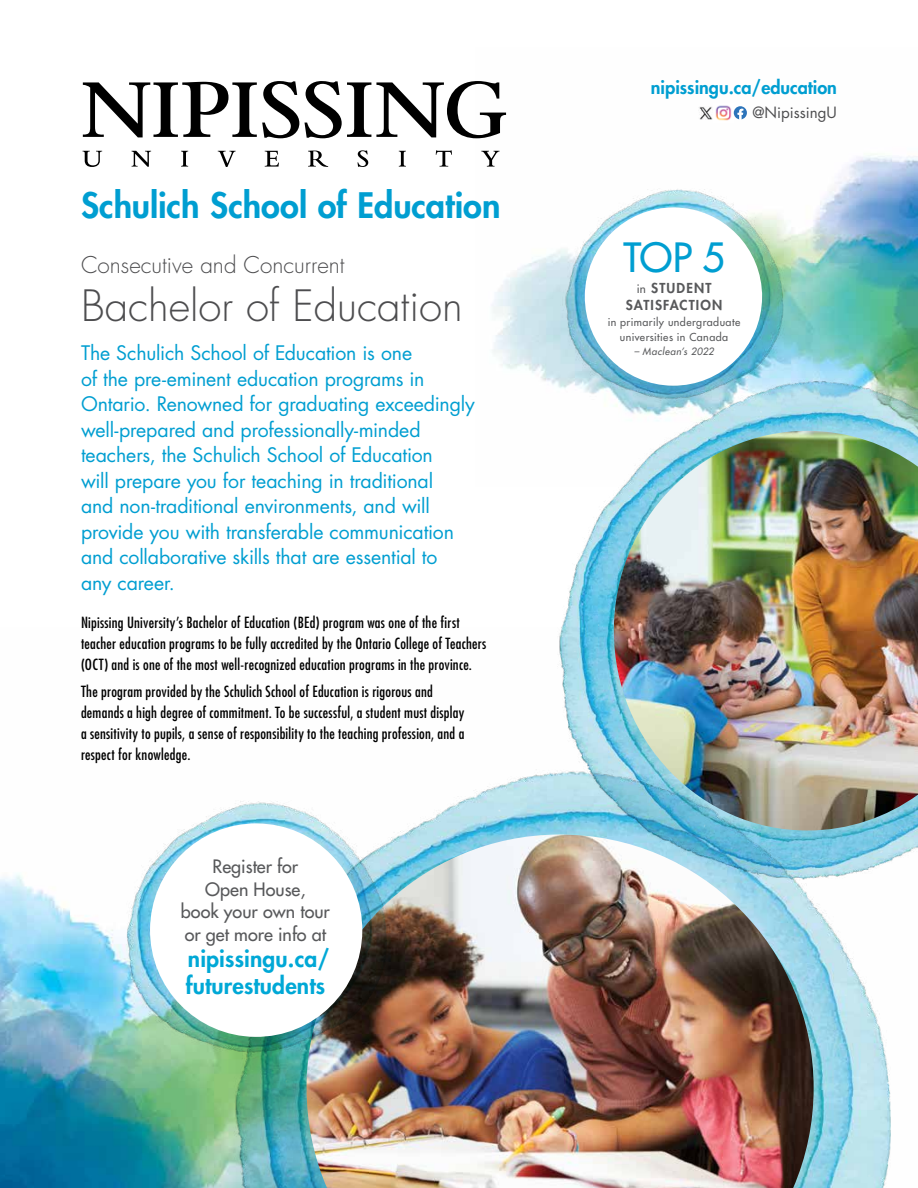
<style>
.page{position:relative;width:918px;height:1188px;background:#fff}
.page>*{position:absolute;margin:0;border:0;box-sizing:border-box;transform-origin:0 0}
.Program_Title{font:300 42px "Futura Std";color:#4d4d4f}
.Bubble_-_Top{font:500 39.3px "Futura Std";color:#009ed1}
.Intro{font:800 34.2px "Futura Std";color:#009ed1}
.Bubble_link{font:800 22.8px/26.4px "Futura Std";letter-spacing:.005em;color:#00a8d6}
.Pre_Title{font:300 22.5px "Futura Std";color:#4d4d4f}
.Intro-2{font:19.5px/25.5px "Futura Std";letter-spacing:-.01em;color:#009ed1}
.Bubble_grey_text{font:500 18px/22.5px "Futura Std";color:#58595b;text-align:center}
.top_url{font:800 18px "Futura Std";color:#009ed1}
.top_url-2{font:15.15px "Futura Std";color:#4d4d4f}
.P_Body_Copy_Small_Space_after{font:condensed 15px/21px "Futura Std";letter-spacing:.015em;color:#000}
.Bubble_-_CAPS{font:800 13.35px/17px "Futura Std";letter-spacing:.08em;color:#58595b;text-align:center}
.Bubble_-_plain{font:500 10.65px/14.2px "Futura Std";letter-spacing:.04em;color:#58595b;text-align:center}
.Bubble_-_italics{font:italic 500 9.75px "Futura Std";letter-spacing:.045em;color:#58595b}
.s1{font-weight:500;font-size:11.55px}
</style>
<div class="page">
<img style="left:0;top:874px;width:891px;height:314px">
<img style="left:476px;top:111px;width:442px;height:270px">
<img style="left:222px;top:773px;width:668px;height:415px">
<img style="left:307px;top:835px;width:507px;height:353px">
<img style="left:550px;top:355px;width:368px;height:558px">
<img style="left:614px;top:431px;width:304px;height:400px">
<svg style="left:83px;top:81px;width:216px;height:57px"></svg>
<svg style="left:305px;top:81px;width:201px;height:57px"></svg>
<svg style="left:83px;top:151px;width:19px;height:16px"></svg>
<svg style="left:132px;top:151px;width:19px;height:16px"></svg>
<svg style="left:181px;top:151px;width:7px;height:16px"></svg>
<svg style="left:218px;top:151px;width:18px;height:16px"></svg>
<svg style="left:265px;top:151px;width:14px;height:16px"></svg>
<svg style="left:308px;top:151px;width:20px;height:16px"></svg>
<svg style="left:357px;top:150px;width:11px;height:17px"></svg>
<svg style="left:399px;top:151px;width:7px;height:16px"></svg>
<svg style="left:436px;top:150px;width:16px;height:17px"></svg>
<svg style="left:481px;top:151px;width:18px;height:16px"></svg>
<img style="left:699px;top:106px;width:15px;height:13px">
<img style="left:714px;top:105px;width:19px;height:18px">
<svg style="left:734px;top:106px;width:13px;height:13px"></svg>
<img style="left:114px;top:795px;width:280px;height:269px">
<svg style="left:150px;top:823px;width:213px;height:214px"></svg>
<img style="left:555px;top:184px;width:234px;height:224px">
<div style="left:584px;top:207px;width:179px;height:179px;background:#fff;border-radius:50%"></div>
<p class="Intro" style="left:81px;top:184px;width:421px">Schulich School of Education</p>
<p class="Pre_Title" style="left:81px;top:251px;width:265px">Consecutive and Concurrent</p>
<p class="Program_Title" style="left:81px;top:280px;width:383px">Bachelor of Education</p>
<p class="Intro-2" style="left:81px;top:340px;width:395px">The Schulich School of Education is one<br>of the pre-eminent education programs in Ontario. Renowned for graduating exceedingly well-prepared and professionally-minded teachers, the Schulich School of Education<br>will prepare you for teaching in traditional<br>and non-traditional environments, and will provide you with transferable communication and collaborative skills that are essential to<br>any career.</p>
<p class="P_Body_Copy_Small_Space_after" style="left:81px;top:612px;width:407px">Nipissing University’s Bachelor of Education (BEd) program was one of the first teacher education programs to be fully accredited by the Ontario College of Teachers (OCT) and is one of the most well-recognized education programs in the province.</p>
<p class="P_Body_Copy_Small_Space_after" style="left:81px;top:681px;width:385px">The program provided by the Schulich School of Education is rigorous and demands a high degree of commitment. To be successful, a student must display a sensitivity to pupils, a sense of responsibility to the teaching profession, and a respect for knowledge.</p>
<p class="Bubble_grey_text" style="left:181px;top:856px;width:150px">Register for<br>Open House,<br>book your own tour or get more info at</p>
<p class="Bubble_link" style="left:186px;top:946px;width:146px">nipissingu.ca/ futurestudents</p>
<p class="top_url" style="left:651px;top:76px;width:188px">nipissingu.ca/education</p>
<p class="top_url-2" style="left:752px;top:103px;width:86px">@NipissingU</p>
<p class="Bubble_-_Top" style="left:623px;top:233px;width:103px">TOP 5</p>
<p class="Bubble_-_CAPS" style="left:626px;top:279px;width:98px"><span class="s1">in</span> STUDENT<br>SATISFACTION</p>
<p class="Bubble_-_plain" style="left:608px;top:315px;width:134px">in primarily undergraduate universities in Canada</p>
<p class="Bubble_-_italics" style="left:634px;top:345px;width:81px">– Maclean’s 2022</p>
</div>
